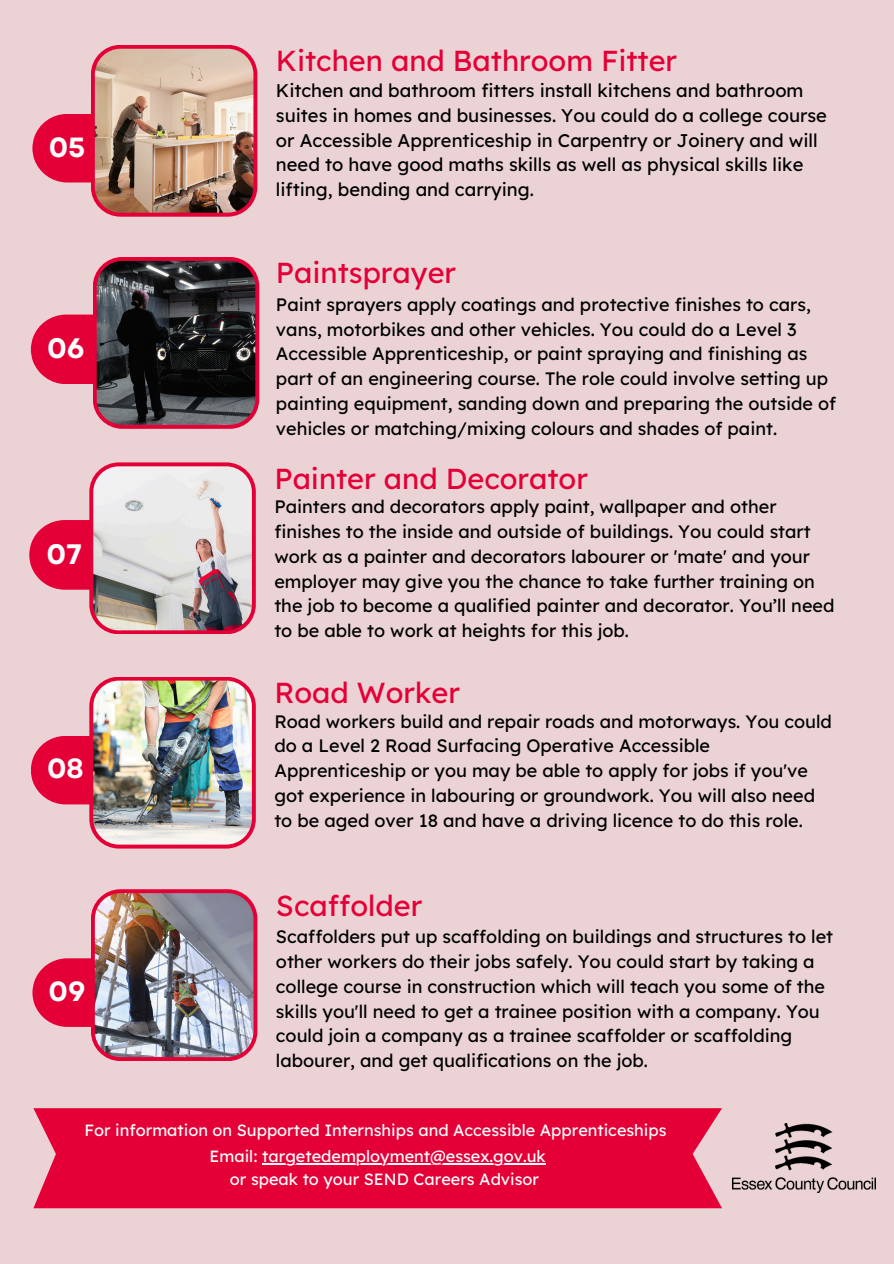
<style>
.page{position:relative;width:894px;height:1264px;background:#fff}
.page>*{position:absolute;margin:0;border:0;box-sizing:border-box;transform-origin:0 0}
.t1{font:28.95px "Lexend Deca";color:#e40037}
.t2{font:700 28.05px "Garet";color:#fdfdfd}
.t3{font:700 27.75px "Garet";color:#fdfdfd}
.t4{font:18.3px/24.8px "Lexend Deca";color:#000}
.t5{font:18px/24.8px "Lexend Deca";color:#000}
.t6{font:16.2px "Lexend Deca";color:#fdfdfd}
</style>
<div class="page">
<div style="left:0;top:0;width:893px;height:1263px;background:#ead2d5"></div>
<img style="left:732px;top:1123px;width:143px;height:69px">
<svg style="left:31px;top:257px;width:228px;height:172px"></svg>
<svg style="left:29px;top:462px;width:227px;height:172px"></svg>
<img style="left:31px;top:677px;width:225px;height:171px">
<img style="left:32px;top:45px;width:225px;height:172px">
<img style="left:32px;top:889px;width:225px;height:172px">
<div style="left:33px;top:1108px;width:688px;height:100px;background:#e40037"></div>
<hr style="left:262px;top:1162px;width:283px;height:2px;background:#fdfdfd">
<h1 class="t3" style="left:49px;top:127px;width:38px">05</h1>
<h2 class="t2" style="left:47px;top:328px;width:39px">06</h2>
<p class="t2" style="left:47px;top:534px;width:37px">07</p>
<h1 class="t3" style="left:47px;top:748px;width:38px">08</h1>
<h2 class="t3" style="left:48px;top:971px;width:39px">09</h2>
<p class="t1" style="left:276px;top:42px;width:402px">Kitchen and Bathroom Fitter</p>
<h2 class="t4" style="left:276px;top:78px;width:552px">Kitchen and bathroom fitters install kitchens and bathroom suites in homes and businesses. You could do a college course or Accessible Apprenticeship in Carpentry or Joinery and will need to have good maths skills as well as physical skills like lifting, bending and carrying.</h2>
<h1 class="t1" style="left:276px;top:254px;width:182px">Paintsprayer</h1>
<p class="t5" style="left:276px;top:292px;width:561px">Paint sprayers apply coatings and protective finishes to cars, vans, motorbikes and other vehicles. You could do a Level 3<br>Accessible Apprenticeship, or paint spraying and finishing as part of an engineering course. The role could involve setting up painting equipment, sanding down and preparing the outside of vehicles or matching/mixing colours and shades of paint.</p>
<h1 class="t1" style="left:274px;top:460px;width:315px">Painter and Decorator</h1>
<p class="t5" style="left:274px;top:494px;width:561px">Painters and decorators apply paint, wallpaper and other finishes to the inside and outside of buildings. You could start work as a painter and decorators labourer or 'mate' and your employer may give you the chance to take further training on the job to become a qualified painter and decorator. You’ll need to be able to work at heights for this job.</p>
<p class="t1" style="left:274px;top:674px;width:187px">Road Worker</p>
<h2 class="t5" style="left:274px;top:708px;width:559px">Road workers build and repair roads and motorways. You could do a Level 2 Road Surfacing Operative Accessible Apprenticeship or you may be able to apply for jobs if you've got experience in labouring or groundwork. You will also need to be aged over 18 and have a driving licence to do this role.</h2>
<p class="t1" style="left:276px;top:886px;width:148px">Scaffolder</p>
<p class="t5" style="left:276px;top:924px;width:558px">Scaffolders put up scaffolding on buildings and structures to let other workers do their jobs safely. You could start by taking a college course in construction which will teach you some of the skills you'll need to get a trainee position with a company. You could join a company as a trainee scaffolder or scaffolding labourer, and get qualifications on the job.</p>
<p class="t6" style="left:84px;top:1119px;width:583px">For information on Supported Internships and Accessible Apprenticeships</p>
<p class="t6" style="left:209px;top:1145px;width:338px">Email: targetedemployment@essex.gov.uk</p>
<p class="t6" style="left:230px;top:1168px;width:310px">or speak to your SEND Careers Advisor</p>
</div>
